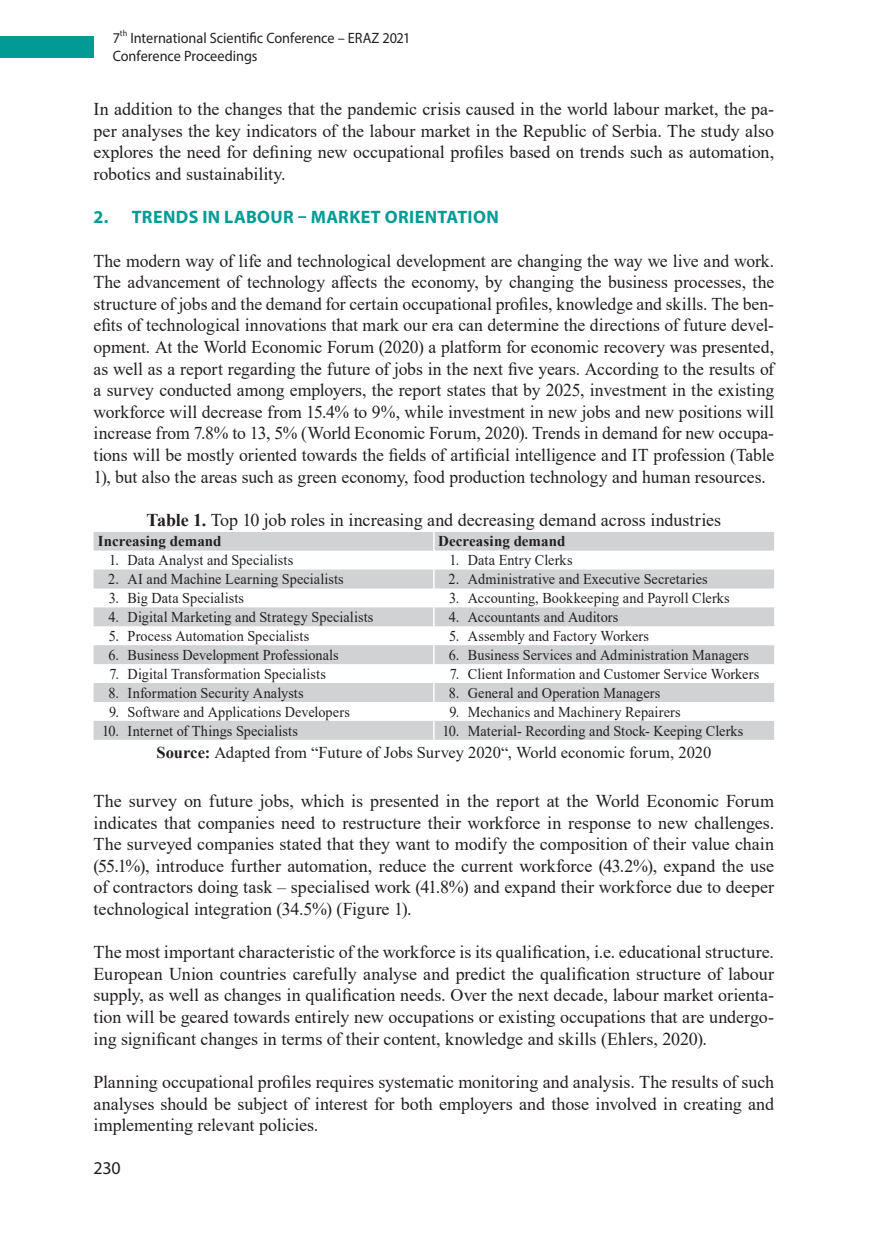
<style>
.page{position:relative;width:872px;height:1234px;background:#fff}
.page>*{position:absolute;margin:0;border:0;box-sizing:border-box;transform-origin:0 0}
.Natpis{font:18px/21.6px "Times New Roman";color:#231f20;text-align:justify}
.Naslov_2{font:700 18px "Myriad Pro";letter-spacing:.02em;color:#009c94}
.t1{font:18px "Myriad Pro";color:#231f20}
.Izvor{font:16.5px "Times New Roman";letter-spacing:-.005em;color:#231f20}
.t2{font:15px "Times New Roman";letter-spacing:.005em;color:#231f20;scale:.95 1}
.t3{font:15px/18px "Myriad Pro";color:#231f20;scale:.95 1}
.t4{font:700 15px "Times New Roman";letter-spacing:.005em;color:#231f20}
.t5{font:8.7px "Myriad Pro";color:#231f20;scale:.95 1}
.s1{font-weight:700}
</style>
<div class="page">
<div style="left:0;top:36px;width:94px;height:21px;background:#009c94"></div>
<svg style="left:94px;top:532px;width:680px;height:207px;fill:#d1d2d4"></svg>
<svg style="left:433px;top:532px;width:1px;height:207px"></svg>
<p class="t5" style="left:120px;top:28px;width:9px">th</p>
<p class="t3" style="left:113px;top:29px;width:315px;text-indent:18px">International Scientific Conference – ERAZ 2021<br>Conference Proceedings</p>
<p class="Natpis" style="left:94px;top:98px;width:682px">In addition to the changes that the pandemic crisis caused in the world labour market, the pa&shy;per analyses the key indicators of the labour market in the Republic of Serbia. The study also explores the need for defining new occupational profiles based on trends such as automation, robotics and sustainability.</p>
<p class="Naslov_2" style="left:94px;top:205px;width:407px">2. TRENDS IN LABOUR – MARKET ORIENTATION</p>
<p class="Natpis" style="left:94px;top:249px;width:682px">The modern way of life and technological development are changing the way we live and work.<br>The advancement of technology affects the economy, by changing the business processes, the structure of jobs and the demand for certain occupational profiles, knowledge and skills. The ben&shy;efits of technological innovations that mark our era can determine the directions of future devel&shy;opment. At the World Economic Forum (2020) a platform for economic recovery was presented, as well as a report regarding the future of jobs in the next five years. According to the results of a survey conducted among employers, the report states that by 2025, investment in the existing workforce will decrease from 15.4% to 9%, while investment in new jobs and new positions will increase from 7.8% to 13, 5% (World Economic Forum, 2020). Trends in demand for new occupa&shy;tions will be mostly oriented towards the fields of artificial intelligence and IT profession (Table 1), but also the areas such as green economy, food production technology and human resources.</p>
<p class="Natpis" style="left:147px;top:508px;width:576px"><span class="s1">Table 1.</span> Top 10 job roles in increasing and decreasing demand across industries</p>
<p class="t4" style="left:98px;top:530px;width:125px">Increasing demand</p>
<p class="t4" style="left:438px;top:530px;width:129px">Decreasing demand</p>
<p class="t2" style="left:109px;top:549px;width:12px">1.</p>
<p class="t2" style="left:128px;top:549px;width:176px">Data Analyst and Specialists</p>
<p class="t2" style="left:449px;top:549px;width:12px">1.</p>
<p class="t2" style="left:468px;top:549px;width:112px">Data Entry Clerks</p>
<p class="t2" style="left:108px;top:568px;width:13px">2.</p>
<p class="t2" style="left:128px;top:568px;width:229px">AI and Machine Learning Specialists</p>
<p class="t2" style="left:448px;top:568px;width:13px">2.</p>
<p class="t2" style="left:468px;top:568px;width:254px">Administrative and Executive Secretaries</p>
<p class="t2" style="left:109px;top:587px;width:12px">3.</p>
<p class="t2" style="left:128px;top:587px;width:124px">Big Data Specialists</p>
<p class="t2" style="left:449px;top:587px;width:12px">3.</p>
<p class="t2" style="left:468px;top:587px;width:277px">Accounting, Bookkeeping and Payroll Clerks</p>
<p class="t2" style="left:109px;top:606px;width:13px">4.</p>
<p class="t2" style="left:128px;top:606px;width:260px">Digital Marketing and Strategy Specialists</p>
<p class="t2" style="left:449px;top:606px;width:13px">4.</p>
<p class="t2" style="left:468px;top:606px;width:160px">Accountants and Auditors</p>
<p class="t2" style="left:109px;top:625px;width:12px">5.</p>
<p class="t2" style="left:128px;top:625px;width:193px">Process Automation Specialists</p>
<p class="t2" style="left:449px;top:625px;width:12px">5.</p>
<p class="t2" style="left:468px;top:625px;width:192px">Assembly and Factory Workers</p>
<p class="t2" style="left:108px;top:644px;width:13px">6.</p>
<p class="t2" style="left:128px;top:644px;width:224px">Business Development Professionals</p>
<p class="t2" style="left:449px;top:644px;width:13px">6.</p>
<p class="t2" style="left:468px;top:644px;width:297px">Business Services and Administration Managers</p>
<p class="t2" style="left:109px;top:663px;width:12px">7.</p>
<p class="t2" style="left:128px;top:663px;width:210px">Digital Transformation Specialists</p>
<p class="t2" style="left:450px;top:663px;width:12px">7.</p>
<p class="t2" style="left:468px;top:663px;width:308px">Client Information and Customer Service Workers</p>
<p class="t2" style="left:108px;top:682px;width:13px">8.</p>
<p class="t2" style="left:128px;top:682px;width:187px">Information Security Analysts</p>
<p class="t2" style="left:449px;top:682px;width:13px">8.</p>
<p class="t2" style="left:468px;top:682px;width:204px">General and Operation Managers</p>
<p class="t2" style="left:109px;top:700px;width:12px">9.</p>
<p class="t2" style="left:128px;top:700px;width:235px">Software and Applications Developers</p>
<p class="t2" style="left:449px;top:700px;width:12px">9.</p>
<p class="t2" style="left:468px;top:700px;width:226px">Mechanics and Machinery Repairers</p>
<p class="t2" style="left:102px;top:719px;width:19px">10.</p>
<p class="t2" style="left:128px;top:719px;width:181px">Internet of Things Specialists</p>
<p class="t2" style="left:442px;top:719px;width:19px">10.</p>
<p class="t2" style="left:468px;top:719px;width:292px">Material- Recording and Stock- Keeping Clerks</p>
<p class="Izvor" style="left:156px;top:740px;width:556px"><span class="s1">Source:</span> Adapted from “Future of Jobs Survey 2020“, World economic forum, 2020</p>
<p class="Natpis" style="left:94px;top:789px;width:682px">The survey on future jobs, which is presented in the report at the World Economic Forum indicates that companies need to restructure their workforce in response to new challenges.<br>The surveyed companies stated that they want to modify the composition of their value chain (55.1%), introduce further automation, reduce the current workforce (43.2%), expand the use of contractors doing task – specialised work (41.8%) and expand their workforce due to deeper technological integration (34.5%) (Figure 1).</p>
<p class="Natpis" style="left:94px;top:940px;width:682px">The most important characteristic of the workforce is its qualification, i.e. educational structure.<br>European Union countries carefully analyse and predict the qualification structure of labour supply, as well as changes in qualification needs. Over the next decade, labour market orienta&shy;tion will be geared towards entirely new occupations or existing occupations that are undergo&shy;ing significant changes in terms of their content, knowledge and skills (Ehlers, 2020).</p>
<p class="Natpis" style="left:94px;top:1070px;width:682px">Planning occupational profiles requires systematic monitoring and analysis. The results of such analyses should be subject of interest for both employers and those involved in creating and implementing relevant policies.</p>
<p class="t3" style="left:113px;top:29px;width:9px">7</p>
<p class="t1" style="left:94px;top:1156px;width:29px">230</p>
</div>
